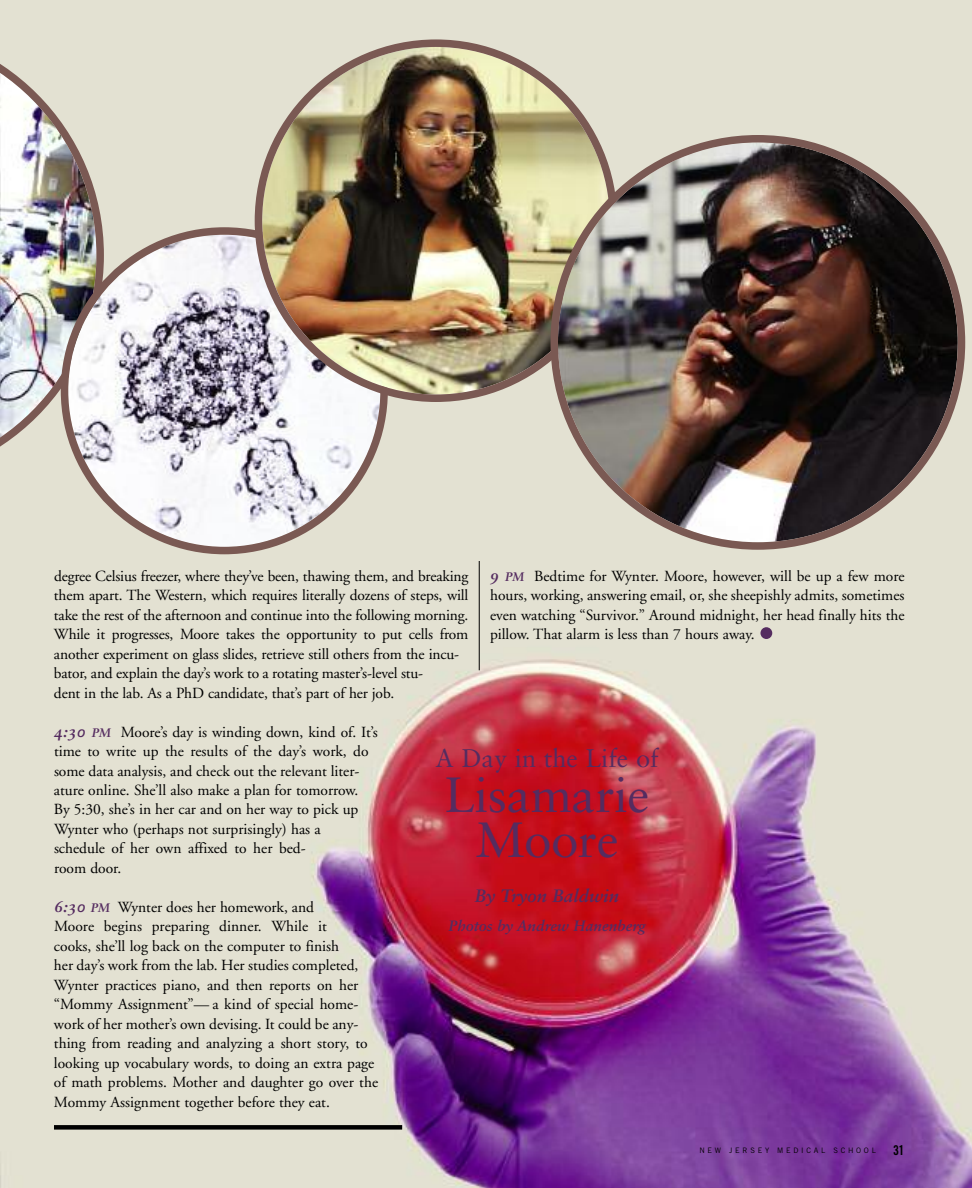
<style>
.page{position:relative;width:972px;height:1188px;background:#fff}
.page>*{position:absolute;margin:0;border:0;box-sizing:border-box;transform-origin:0 0}
.t1{font:49.5px/45px "Sabon";letter-spacing:-.01em;color:#552c60;text-align:center}
.t2{font:25.5px "Sabon";color:#552c60}
.t3{font:18px "Sabon Bold Italic Os F";color:#552c60}
.t4{font:15.45px/19.5px "Adobe Garamond";color:#000}
.t5{font:15px "Sabon Bold Italic Os F";color:#552c60}
.t6{font:13.5px "Trade Gothic Bold Cond Twenty";color:#000}
.t7{font:7.5px "Trade Gothic";letter-spacing:.365em;color:#000}
.s1{font-family:"Sabon Bold Italic Os F";font-size:16.5px;color:#552c60}
.s2{font-family:"Sabon Bold Italic Os F";font-size:12.3px;color:#552c60}
</style>
<div class="page">
<img style="left:0;top:0;width:972px;height:1188px">
<div style="left:760px;top:627px;width:12px;height:12px;background:#552c60;border-radius:50%"></div>
<div style="left:54px;top:1125px;width:348px;height:5px;background:#000"></div>
<hr style="left:479px;top:561px;width:1px;height:109px;background:#000">
<img style="left:0;top:27px;width:104px;height:456px">
<svg style="left:61px;top:227px;width:327px;height:327px"></svg>
<img style="left:255px;top:39px;width:362px;height:363px">
<img style="left:550px;top:135px;width:415px;height:415px">
<p class="t4" style="left:54px;top:567px;width:416px">degree Celsius freezer, where they’ve been, thawing them, and breaking them apart. The Western, which requires literally dozens of steps, will take the rest of the afternoon and continue into the following morning.<br>While it progresses, Moore takes the opportunity to put cells from another experiment on glass slides, retrieve still others from the incu&shy;bator, and explain the day’s work to a rotating master’s-level stu-<br>dent in the lab. As a PhD candidate, that’s part of her job.</p>
<p class="t4" style="left:54px;top:723px;width:325px"><span class="s1">4:30</span> <span class="s2">PM</span> Moore’s day is winding down, kind of. It’s time to write up the results of the day’s work, do some data analysis, and check out the relevant liter&shy;ature online. She’ll also make a plan for tomorrow.<br>By 5:30, she’s in her car and on her way to pick up Wynter who (perhaps not surprisingly) has a<br>schedule of her own affixed to her bed-<br>room door.</p>
<p class="t4" style="left:54px;top:899px;width:326px"><span class="s1">6:30</span> <span class="s2">PM</span> Wynter does her homework, and<br>Moore begins preparing dinner. While it<br>cooks, she’ll log back on the computer to finish<br>her day’s work from the lab. Her studies completed, Wynter practices piano, and then reports on her “Mommy Assignment”— a kind of special home&shy;work of her mother’s own devising. It could be any&shy;thing from reading and analyzing a short story, to looking up vocabulary words, to doing an extra page of math problems. Mother and daughter go over the Mommy Assignment together before they eat.</p>
<p class="t4" style="left:490px;top:567px;width:416px;text-align:justify"><span class="s1">9</span> <span class="s2">PM</span> Bedtime for Wynter. Moore, however, will be up a few more hours, working, answering email, or, she sheepishly admits, sometimes even watching “Survivor.” Around midnight, her head finally hits the pillow. That alarm is less than 7 hours away.</p>
<h2 class="t2" style="left:436px;top:748px;width:225px">A Day in the Life of</h2>
<h1 class="t1" style="left:445px;top:776px;width:206px">Lisamarie<br>Moore</h1>
<p class="t3" style="left:475px;top:888px;width:146px">By Tryon Baldwin</p>
<p class="t5" style="left:449px;top:919px;width:199px">Photos by Andrew Hanenberg</p>
<p class="t7" style="left:699px;top:1147px;width:178px">NEW JERSEY MEDICAL SCHOOL</p>
<p class="t6" style="left:893px;top:1145px;width:13px">31</p>
</div>
